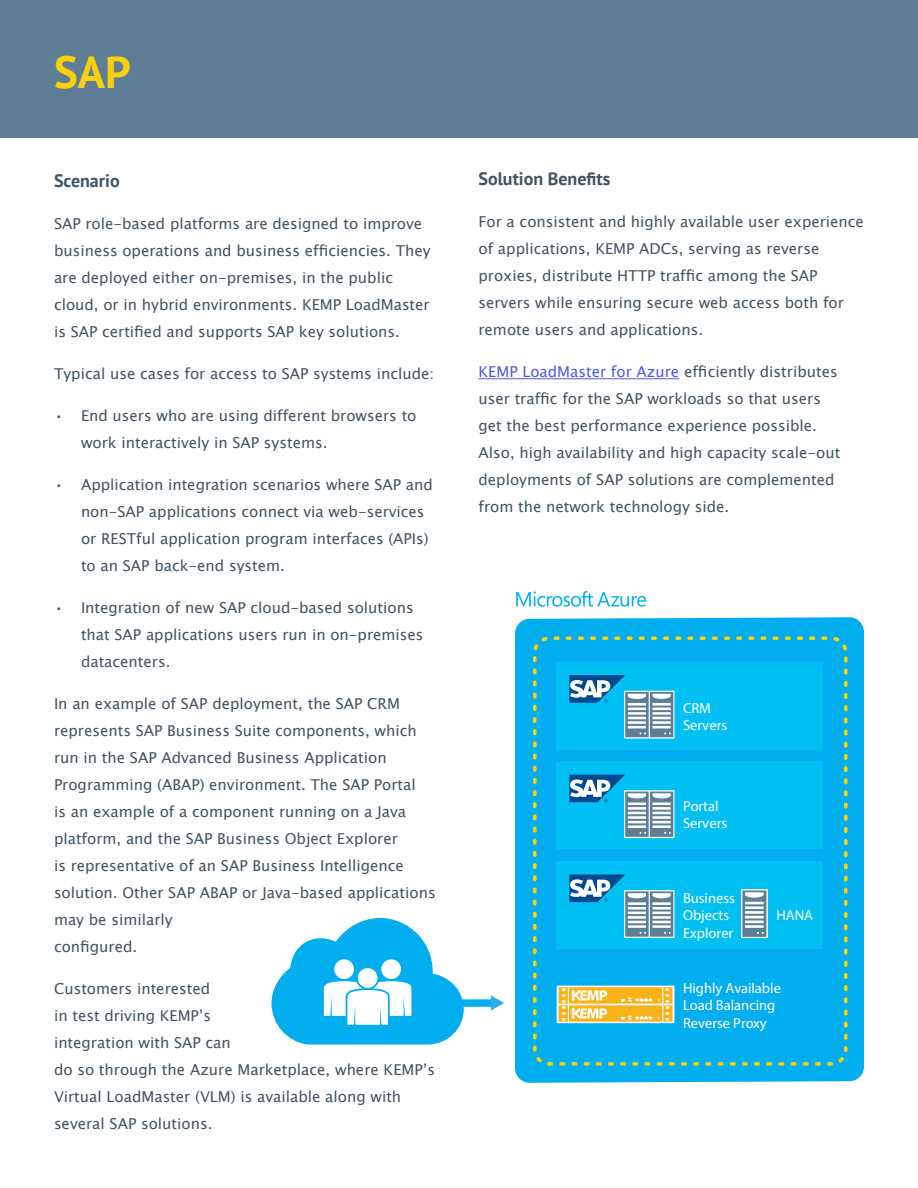
<style>
.page{position:relative;width:918px;height:1188px;background:#fff}
.page>*{position:absolute;margin:0;border:0;box-sizing:border-box;transform-origin:0 0}
.t1{font:700 45px "PT Sans";color:#fbd10c}
.t2{font:700 18px "PT Sans";color:#435464}
.t3{font:15px/27px "Lucida Sans Unicode";color:#435464}
.t4{font:14.55px/17.4px "Myriad Pro";color:#fff}
.s1{color:#4f5cd6}
</style>
<div class="page">
<div style="left:0;top:0;width:918px;height:138px;background:#5d7e95"></div>
<hr style="left:478px;top:378px;width:201px;height:1px;background:#4f5cd6">
<svg style="left:272px;top:918px;width:192px;height:127px"></svg>
<svg style="left:356px;top:966px;width:23px;height:24px"></svg>
<div style="left:358px;top:968px;width:20px;height:20px;background:#fff;border-radius:50%"></div>
<div style="left:432px;top:999px;width:60px;height:8px;background:#00aeef"></div>
<svg style="left:491px;top:995px;width:13px;height:16px"></svg>
<div style="left:515px;top:617px;width:349px;height:466px;background:#00aeef"></div>
<svg style="left:516px;top:591px;width:130px;height:16px"></svg>
<svg style="left:533px;top:636px;width:315px;height:430px;background:#07b3e9"></svg>
<svg style="left:569px;top:675px;width:105px;height:64px;background:#4ab3d7"></svg>
<div style="left:556px;top:761px;width:267px;height:88px;background:#00c0f3"></div>
<svg style="left:569px;top:775px;width:105px;height:63px"></svg>
<div style="left:556px;top:861px;width:267px;height:88px;background:#00c0f3"></div>
<svg style="left:569px;top:874px;width:105px;height:64px"></svg>
<svg style="left:557px;top:1004px;width:117px;height:19px"></svg>
<svg style="left:557px;top:986px;width:117px;height:19px"></svg>
<svg style="left:559px;top:987px;width:114px;height:35px;background:#fac655"></svg>
<div style="left:741px;top:889px;width:27px;height:49px;background:#bcc9d3"></div>
<svg style="left:742px;top:890px;width:24px;height:47px"></svg>
<h1 class="t1" style="left:54px;top:42px;width:78px">SAP</h1>
<p class="t2" style="left:54px;top:168px;width:67px">Scenario</p>
<p class="t3" style="left:54px;top:210px;width:378px">SAP role-based platforms are designed to improve business operations and business efficiencies. They are deployed either on-premises, in the public cloud, or in hybrid environments. KEMP LoadMaster is SAP certified and supports SAP key solutions.</p>
<p class="t3" style="left:54px;top:360px;width:382px">Typical use cases for access to SAP systems include:</p>
<p class="t3" style="left:81px;top:402px;width:337px;text-indent:-27px">• End users who are using different browsers to work interactively in SAP systems.</p>
<p class="t3" style="left:81px;top:471px;width:353px;text-indent:-27px">• Application integration scenarios where SAP and non-SAP applications connect via web-services or RESTful application program interfaces (APIs) to an SAP back-end system.</p>
<p class="t3" style="left:81px;top:594px;width:344px;text-indent:-27px">• Integration of new SAP cloud-based solutions that SAP applications users run in on-premises datacenters.</p>
<p class="t3" style="left:54px;top:690px;width:383px">In an example of SAP deployment, the SAP CRM represents SAP Business Suite components, which run in the SAP Advanced Business Application Programming (ABAP) environment. The SAP Portal<br>is an example of a component running on a Java platform, and the SAP Business Object Explorer<br>is representative of an SAP Business Intelligence solution. Other SAP ABAP or Java-based applications may be similarly<br>configured.</p>
<p class="t3" style="left:54px;top:975px;width:383px">Customers interested<br>in test driving KEMP’s<br>integration with SAP can<br>do so through the Azure Marketplace, where KEMP’s<br>Virtual LoadMaster (VLM) is available along with several SAP solutions.</p>
<p class="t2" style="left:478px;top:167px;width:133px">Solution Benefits</p>
<p class="t3" style="left:478px;top:208px;width:387px">For a consistent and highly available user experience of applications, KEMP ADCs, serving as reverse proxies, distribute HTTP traffic among the SAP servers while ensuring secure web access both for remote users and applications.</p>
<p class="t3" style="left:478px;top:358px;width:363px"><span class="s1">KEMP LoadMaster for Azure</span> efficiently distributes user traffic for the SAP workloads so that users get the best performance experience possible.<br>Also, high availability and high capacity scale-out deployments of SAP solutions are complemented from the network technology side.</p>
<p class="t4" style="left:683px;top:699px;width:46px">CRM<br>Servers</p>
<p class="t4" style="left:683px;top:797px;width:46px">Portal<br>Servers</p>
<p class="t4" style="left:683px;top:889px;width:53px">Business<br>Objects<br>Explorer</p>
<p class="t4" style="left:776px;top:906px;width:38px">HANA</p>
<p class="t4" style="left:683px;top:979px;width:99px">Highly Available<br>Load Balancing<br>Reverse Proxy</p>
</div>
